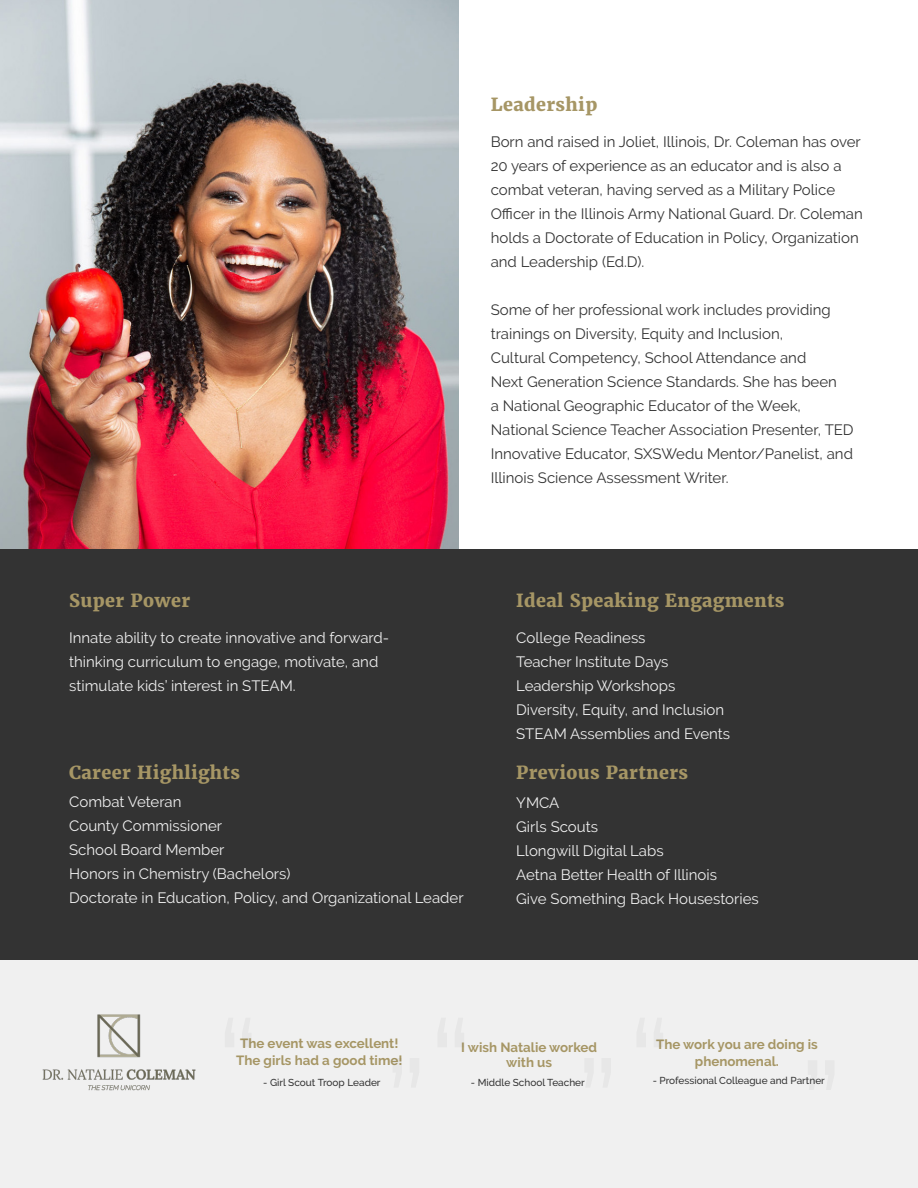
<style>
.page{position:relative;width:918px;height:1188px;background:#fff}
.page>*{position:absolute;margin:0;border:0;box-sizing:border-box;transform-origin:0 0}
.t1{font:142.2px "Raleway";color:#333}
.t2{font:800 18px "Merriweather";letter-spacing:.02em;color:#a69665}
.t3{font:15px/24px "Raleway";color:#333}
.t4{font:15px/24px "Raleway";color:#f0f0f0}
.t5{font:700 13.35px/17.5px "Raleway";color:#a69665;text-align:center}
.t6{font:500 10.05px "Raleway";color:#333}
</style>
<div class="page">
<div style="left:0;top:959px;width:918px;height:229px;background:#f0f0f0"></div>
<img style="left:0;top:0;width:459px;height:549px">
<div style="left:0;top:549px;width:918px;height:410px;background:#333"></div>
<div style="left:20px;top:959px;width:182px;height:197px;background:#f0f0f0"></div>
<p class="t2" style="left:491px;top:92px;width:108px">Leadership</p>
<p class="t2" style="left:69px;top:589px;width:123px">Super Power</p>
<p class="t4" style="left:69px;top:626px;width:321px">Innate ability to create innovative and forward&shy;thinking curriculum to engage, motivate, and stimulate kids’ interest in STEAM.</p>
<p class="t3" style="left:491px;top:129px;width:374px">Born and raised in Joliet, Illinois, Dr. Coleman has over 20 years of experience as an educator and is also a combat veteran, having served as a Military Police Officer in the Illinois Army National Guard. Dr. Coleman holds a Doctorate of Education in Policy, Organization and Leadership (Ed.D).</p>
<p class="t3" style="left:491px;top:297px;width:364px">Some of her professional work includes providing trainings on Diversity, Equity and Inclusion,<br>Cultural Competency, School Attendance and<br>Next Generation Science Standards. She has been<br>a National Geographic Educator of the Week, National Science Teacher Association Presenter, TED Innovative Educator, SXSWedu Mentor/Panelist, and Illinois Science Assessment Writer.</p>
<p class="t2" style="left:516px;top:589px;width:270px">Ideal Speaking Engagments</p>
<p class="t4" style="left:516px;top:626px;width:131px">College Readiness</p>
<p class="t4" style="left:516px;top:650px;width:154px">Teacher Institute Days</p>
<p class="t4" style="left:516px;top:674px;width:161px">Leadership Workshops</p>
<p class="t4" style="left:516px;top:698px;width:209px">Diversity, Equity, and Inclusion</p>
<p class="t4" style="left:516px;top:722px;width:216px">STEAM Assemblies and Events</p>
<p class="t2" style="left:69px;top:761px;width:172px">Career Highlights</p>
<p class="t2" style="left:516px;top:761px;width:173px">Previous Partners</p>
<p class="t4" style="left:69px;top:790px;width:114px">Combat Veteran</p>
<p class="t4" style="left:69px;top:814px;width:155px">County Commissioner</p>
<p class="t4" style="left:69px;top:838px;width:157px">School Board Member</p>
<p class="t4" style="left:69px;top:862px;width:223px">Honors in Chemistry (Bachelors)</p>
<p class="t4" style="left:69px;top:886px;width:396px">Doctorate in Education, Policy, and Organizational Leader</p>
<p class="t4" style="left:516px;top:790px;width:45px">YMCA</p>
<p class="t4" style="left:516px;top:814px;width:83px">Girls Scouts</p>
<p class="t4" style="left:516px;top:838px;width:149px">Llongwill Digital Labs</p>
<p class="t4" style="left:516px;top:862px;width:202px">Aetna Better Health of Illinois</p>
<p class="t4" style="left:516px;top:886px;width:244px">Give Something Back Housestories</p>
<h1 class="t1" style="left:216px;top:989px;width:46px">“</h1>
<p class="t5" style="left:240px;top:1034px;width:160px">The event was excellent!</p>
<p class="t5" style="left:236px;top:1052px;width:168px">The girls had a good time!</p>
<h1 class="t1" style="left:428px;top:1117px;width:46px;rotate:-180deg">“</h1>
<p class="t6" style="left:263px;top:1076px;width:119px">- Girl Scout Troop Leader</p>
<p class="t5" style="left:461px;top:1039px;width:137px">I wish Natalie worked</p>
<p class="t5" style="left:506px;top:1054px;width:47px">with us</p>
<p class="t6" style="left:471px;top:1077px;width:115px">- Middle School Teacher</p>
<h1 class="t1" style="left:627px;top:989px;width:46px">“</h1>
<p class="t5" style="left:656px;top:1035px;width:163px">The work you are doing is phenomenal.</p>
<h1 class="t1" style="left:844px;top:1119px;width:46px;rotate:-180deg">“</h1>
<p class="t6" style="left:653px;top:1075px;width:174px">- Professional Colleague and Partner</p>
</div>
